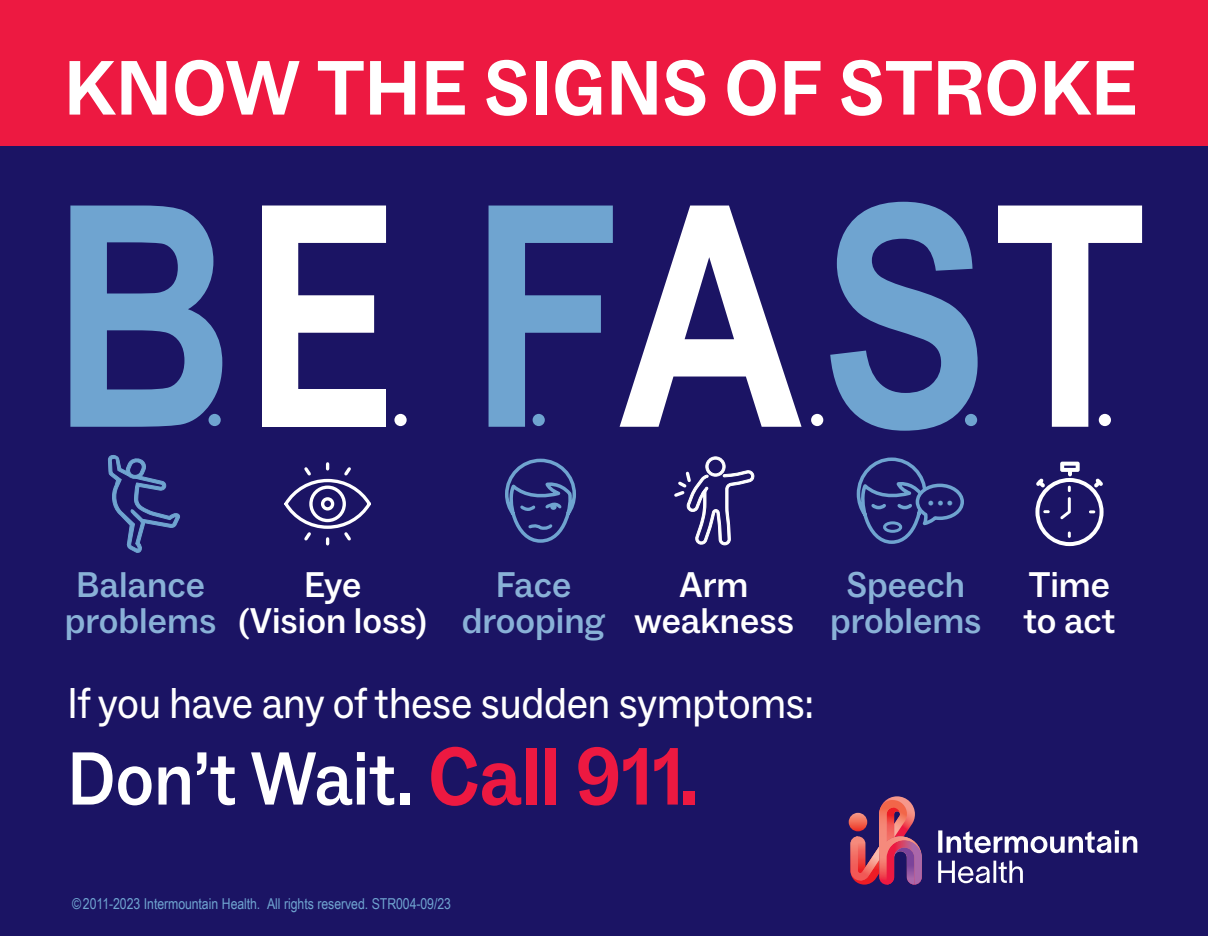
<style>
.page{position:relative;width:1208px;height:936px;background:#fff}
.page>*{position:absolute;margin:0;border:0;box-sizing:border-box;transform-origin:0 0}
.t1{font:700 308.7px "Arial Narrow";letter-spacing:.015em;color:#6fa4d0}
.head_cover{font:700 77.7px "ABC Social";letter-spacing:.005em;color:#fff}
.t2{font:500 75.6px "ABC Social";color:#fff;scale:.93 1}
.t3{font:43.5px "ABC Social";letter-spacing:-.005em;color:#fff;scale:.93 1}
.t4{font:42px "Minion Pro";color:#6fa4d0}
.t5{font:500 36px/36px "ABC Social";color:#89b1d7;text-align:center}
.t6{font:500 36px/36px "ABC Social";color:#fff;text-align:center}
.t7{font:15px "Arial Narrow";letter-spacing:-.005em;color:#6fa4d0}
.s1{color:#fff}
.s2{font-weight:700;font-size:81.9px;color:#ed1941}
</style>
<div class="page">
<div style="left:0;top:146px;width:1207px;height:789px;background:#1b1464"></div>
<div style="left:0;top:0;width:1207px;height:146px;background:#ed1941"></div>
<svg style="left:938px;top:830px;width:199px;height:53px"></svg>
<svg style="left:848px;top:812px;width:19px;height:19px"></svg>
<svg style="left:850px;top:796px;width:71px;height:88px"></svg>
<div style="left:261px;top:389px;width:125px;height:37px;background:#fff"></div>
<svg style="left:1035px;top:461px;width:68px;height:85px"></svg>
<svg style="left:284px;top:462px;width:87px;height:84px"></svg>
<svg style="left:856px;top:457px;width:108px;height:87px"></svg>
<div style="left:883px;top:521px;width:19px;height:11px;border:3px solid #6fa4d0;border-radius:50%"></div>
<svg style="left:505px;top:458px;width:71px;height:85px"></svg>
<svg style="left:108px;top:455px;width:72px;height:98px"></svg>
<svg style="left:674px;top:456px;width:80px;height:90px"></svg>
<div style="left:208px;top:414px;width:13px;height:12px;background:#6fa4d0;border-radius:50%"></div>
<div style="left:532px;top:414px;width:13px;height:12px;background:#6fa4d0;border-radius:50%"></div>
<div style="left:965px;top:414px;width:12px;height:12px;background:#6fa4d0;border-radius:50%"></div>
<div style="left:394px;top:414px;width:12px;height:12px;background:#fff;border-radius:50%"></div>
<div style="left:811px;top:414px;width:12px;height:12px;background:#fff;border-radius:50%"></div>
<div style="left:1098px;top:414px;width:12px;height:12px;background:#fff;border-radius:50%"></div>
<div style="left:239px;top:189px;width:23px;height:247px;background:#1b1464"></div>
<p class="head_cover" style="left:64px;top:41px;width:1075px">KNOW THE SIGNS OF STROKE</p>
<p class="t1" style="left:52px;top:84px;width:1096px">B<span class="s1">F</span> F<span class="s1">A</span>S<span class="s1">T</span></p>
<p class="t4" style="left:926px;top:463px;width:30px">...</p>
<p class="t5" style="left:76px;top:567px;width:130px">Balance</p>
<p class="t5" style="left:65px;top:603px;width:153px">problems</p>
<p class="t6" style="left:238px;top:567px;width:190px">Eye<br>(Vision loss)</p>
<p class="t5" style="left:461px;top:567px;width:145px">Face drooping</p>
<p class="t6" style="left:679px;top:567px;width:70px">Arm</p>
<p class="t6" style="left:634px;top:603px;width:161px">weakness</p>
<p class="t3" style="left:67px;top:676px;width:804px">If you have any of these sudden symptoms:</p>
<p class="t2" style="left:67px;top:732px;width:680px">Don’t Wait. <span class="s2">Call 911.</span></p>
<p class="t5" style="left:830px;top:567px;width:153px">Speech problems</p>
<p class="t6" style="left:1023px;top:567px;width:93px;text-align:left">Time to act</p>
<p class="t7" style="left:72px;top:892px;width:380px">©2011-2023 Intermountain Health. All rights reserved. STR004-09/23</p>
</div>
